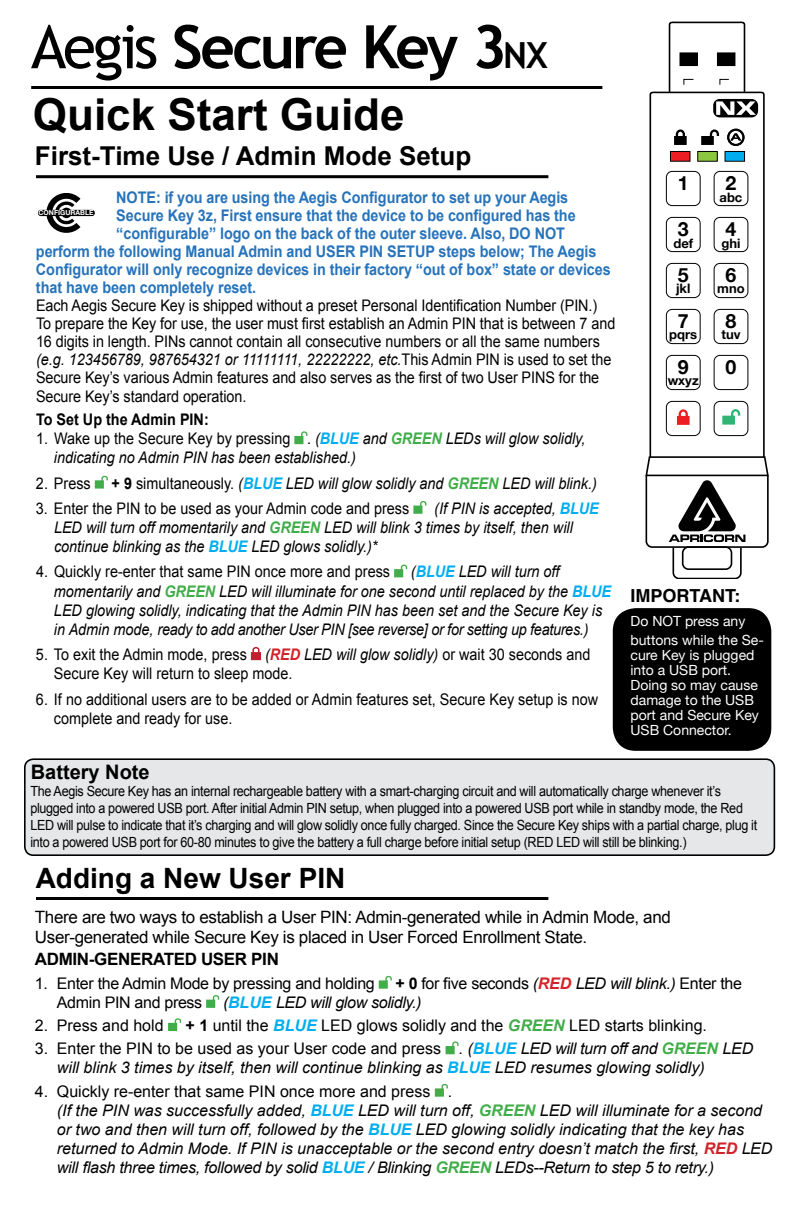
<style>
.page{position:relative;width:792px;height:1224px;background:#fff}
.page>*{position:absolute;margin:0;border:0;box-sizing:border-box;transform-origin:0 0}
.t1{font:700 60px "Trebuchet MS";letter-spacing:-.06em;color:#000}
.t2{font:700 44px "Arial";color:#000}
.t3{font:700 28px "Arial";color:#000}
.t4{font:700 26px "Arial";color:#000}
.t5{font:700 20px "Arial";color:#000}
.t6{font:700 19.6px "Helvetica Neue";color:#000}
.t7{font:700 18px "Helvetica";color:#000}
.t8{font:17px/20.4px "Arial";letter-spacing:-.02em;color:#000}
.t9{font:700 17px "Arial";letter-spacing:-.02em;color:#000}
.t10{font:16px/18.2px "Arial";color:#000;scale:.9 1}
.t11{font:italic 16px/19.2px "Arial";color:#000;scale:.9 1}
.t12{font:italic 16px/19.2px "Arial";color:#000}
.t13{font:700 16px "Arial";letter-spacing:-.005em;color:#2773ba;scale:.9 1}
.t14{font:16px "Arial";letter-spacing:-.02em;color:#000}
.t15{font:16px "Arial";color:#000}
.t16{font:italic 16px "Arial";letter-spacing:-.02em;color:#000}
.t17{font:700 16px "Arial";color:#000;scale:.9 1}
.t18{font:14px/17px "Arial";letter-spacing:-.025em;color:#000;scale:.9 1}
.t19{font:14px/15px "Helvetica Neue";color:#fff}
.t20{font:700 13px "Helvetica Neue";color:#000}
.t21{font:700 6.8px "Helvetica Neue";color:#fff}
.s1{font-weight:400}
.s2{font-size:36px}
.s3{font-style:italic}
.s4{font-style:normal}
.s5{font-weight:700;color:#00aeef}
.s6{font-weight:700;color:#41ad49}
.s7{font-weight:700;font-style:normal}
.s8{font-weight:700;font-style:italic;color:#d2232a}
.s9{font-weight:700}
.s10{font-weight:700;font-style:italic;color:#00aeef}
.s11{font-weight:700;font-style:italic;color:#41ad49}
.s12{font-weight:700;color:#d2232a}
</style>
<div class="page">
<div style="left:25px;top:759px;width:749px;height:96px;background:#e6e7e8;border-radius:9px"></div>
<div style="left:24px;top:758px;width:751px;height:98px;border:2px solid #000;border-radius:9px"></div>
<div style="left:614px;top:609px;width:156px;height:141px;background:#000;border-radius:22px"></div>
<div style="left:613px;top:608px;width:158px;height:143px;border:2px solid #000;border-radius:22px"></div>
<svg style="left:379px;top:975px;width:13px;height:14px"></svg>
<svg style="left:206px;top:995px;width:13px;height:13px"></svg>
<svg style="left:168px;top:1018px;width:13px;height:13px"></svg>
<svg style="left:446px;top:1041px;width:13px;height:13px"></svg>
<svg style="left:435px;top:1083px;width:13px;height:14px"></svg>
<svg style="left:294px;top:431px;width:13px;height:13px"></svg>
<svg style="left:95px;top:475px;width:13px;height:14px"></svg>
<svg style="left:413px;top:501px;width:13px;height:13px"></svg>
<svg style="left:394px;top:564px;width:13px;height:13px"></svg>
<svg style="left:251px;top:647px;width:10px;height:13px"></svg>
<div style="left:38px;top:210px;width:57px;height:6px;background:#000;border-radius:3px"></div>
<svg style="left:44px;top:193px;width:36px;height:40px"></svg>
<div style="left:61px;top:208px;width:11px;height:10px;background:#000;border-radius:50%"></div>
<hr style="left:31px;top:86px;width:571px;height:3px;background:#000">
<hr style="left:36px;top:175px;width:512px;height:3px;background:#000">
<hr style="left:36px;top:897px;width:512px;height:3px;background:#000">
<svg style="left:645px;top:456px;width:124px;height:123px"></svg>
<svg style="left:649px;top:91px;width:117px;height:368px"></svg>
<svg style="left:668px;top:21px;width:78px;height:72px"></svg>
<svg style="left:713px;top:99px;width:45px;height:18px"></svg>
<h1 class="t1" style="left:31px;top:9px;width:518px"><span class="s1">Aegis</span> Secure Key 3<span class="s2">NX</span></h1>
<h2 class="t2" style="left:33px;top:85px;width:373px">Quick Start Guide</h2>
<h3 class="t4" style="left:35px;top:139px;width:438px">First-Time Use / Admin Mode Setup</h3>
<p class="t13" style="left:116px;top:186px;width:504px">NOTE: if you are using the Aegis Configurator to set up your Aegis</p>
<p class="t13" style="left:116px;top:204px;width:512px">Secure Key 3z, First ensure that the device to be configured has the</p>
<p class="t13" style="left:116px;top:222px;width:500px">“configurable” logo on the back of the outer sleeve. Also, DO NOT</p>
<p class="t13" style="left:36px;top:240px;width:624px">perform the following Manual Admin and USER PIN SETUP steps below; The Aegis</p>
<p class="t13" style="left:36px;top:258px;width:640px">Configurator will only recognize devices in their factory “out of box” state or devices</p>
<p class="t13" style="left:36px;top:276px;width:246px">that have been completely reset.</p>
<p class="t10" style="left:36px;top:296px;width:645px">Each Aegis Secure Key is shipped without a preset Personal Identification Number (PIN.)<br>To prepare the Key for use, the user must first establish an Admin PIN that is between 7 and 16 digits in length. PINs cannot contain all consecutive numbers or all the same numbers <span class="s3">(e.g. 123456789, 987654321 or 11111111, 22222222, etc.</span>This Admin PIN is used to set the Secure Key’s various Admin features and also serves as the first of two User PINS for the Secure Key’s standard operation.</p>
<p class="t17" style="left:36px;top:409px;width:194px">To Set Up the Admin PIN:</p>
<p class="t11" style="left:54px;top:429px;width:592px;text-indent:-18px"><span class="s4">1. Wake up the Secure Key by pressing .</span> (<span class="s5">BLUE</span> and <span class="s6">GREEN</span> LEDs will glow solidly, indicating no Admin PIN has been established.)</p>
<p class="t10" style="left:36px;top:474px;width:62px">2. Press</p>
<p class="t11" style="left:112px;top:474px;width:541px"><span class="s7">+ 9</span> <span class="s4">simultaneously.</span> (<span class="s5">BLUE</span> LED will glow solidly and <span class="s6">GREEN</span> LED will blink.)</p>
<p class="t10" style="left:36px;top:499px;width:416px">3. Enter the PIN to be used as your Admin code and press</p>
<p class="t21" style="left:38px;top:209px;width:57px">CONFIGURABLE</p>
<p class="t11" style="left:54px;top:499px;width:607px;text-indent:380px">(If PIN is accepted, <span class="s5">BLUE<br></span>LED will turn off momentarily and <span class="s6">GREEN</span> LED will blink 3 times by itself, then will continue blinking as the <span class="s5">BLUE</span> LED glows solidly.)*</p>
<p class="t10" style="left:36px;top:563px;width:395px">4. Quickly re-enter that same PIN once more and press</p>
<p class="t11" style="left:54px;top:562px;width:621px;text-indent:357px">(<span class="s5">BLUE</span> LED will turn off momentarily and <span class="s6">GREEN</span> LED will illuminate for one second until replaced by the <span class="s5">BLUE </span>LED glowing solidly, indicating that the Admin PIN has been set and the Secure Key is in Admin mode, ready to add another User PIN [see reverse] or for setting up features.)</p>
<p class="t10" style="left:54px;top:645px;width:598px;line-height:19.2px;text-indent:-18px">5. To exit the Admin mode, press <span class="s3">(</span><span class="s8">RED</span> <span class="s3">LED will glow solidly)</span> or wait 30 seconds and<br>Secure Key will return to sleep mode.</p>
<p class="t10" style="left:54px;top:690px;width:606px;line-height:19.2px;text-indent:-18px">6. If no additional users are to be added or Admin features set, Secure Key setup is now complete and ready for use.</p>
<p class="t6" style="left:678px;top:168px;width:12px">1</p>
<p class="t6" style="left:678px;top:214px;width:12px">3</p>
<p class="t20" style="left:673px;top:233px;width:21px">def</p>
<p class="t6" style="left:678px;top:260px;width:12px">5</p>
<p class="t20" style="left:676px;top:279px;width:16px">jkl</p>
<p class="t6" style="left:678px;top:305px;width:12px">7</p>
<p class="t20" style="left:669px;top:324px;width:29px">pqrs</p>
<p class="t6" style="left:678px;top:351px;width:12px">9</p>
<p class="t20" style="left:668px;top:370px;width:33px">wxyz</p>
<p class="t6" style="left:726px;top:168px;width:12px">2</p>
<p class="t20" style="left:720px;top:187px;width:24px">abc</p>
<p class="t6" style="left:726px;top:214px;width:12px">4</p>
<p class="t20" style="left:721px;top:233px;width:21px">ghi</p>
<p class="t6" style="left:726px;top:260px;width:12px">6</p>
<p class="t20" style="left:717px;top:279px;width:29px">mno</p>
<p class="t6" style="left:726px;top:305px;width:12px">8</p>
<p class="t20" style="left:721px;top:324px;width:21px">tuv</p>
<p class="t6" style="left:726px;top:351px;width:12px">0</p>
<p class="t7" style="left:631px;top:581px;width:111px">IMPORTANT:</p>
<p class="t19" style="left:631px;top:613px;width:135px;line-height:19px">Do NOT press any buttons while the Se-</p>
<p class="t19" style="left:631px;top:649px;width:130px">cure Key is plugged into a USB port.<br>Doing so may cause damage to the USB port and Secure Key<br>USB Connector.</p>
<p class="t5" style="left:31px;top:758px;width:120px">Battery Note</p>
<p class="t18" style="left:30px;top:783px;width:809px">The Aegis Secure Key has an internal rechargeable battery with a smart-charging circuit and will automatically charge whenever it’s plugged into a powered USB port. After initial Admin PIN setup, when plugged into a powered USB port while in standby mode, the Red LED will pulse to indicate that it’s charging and will glow solidly once fully charged. Since the Secure Key ships with a partial charge, plug it into a powered USB port for 60-80 minutes to give the battery a full charge before initial setup (RED LED will still be blinking.)</p>
<h3 class="t3" style="left:36px;top:860px;width:311px">Adding a New User PIN</h3>
<p class="t8" style="left:35px;top:907px;width:637px">There are two ways to establish a User PIN: Admin-generated while in Admin Mode, and<br>User-generated while Secure Key is placed in User Forced Enrollment State.</p>
<p class="t9" style="left:35px;top:948px;width:246px">ADMIN-GENERATED USER PIN</p>
<p class="t14" style="left:35px;top:973px;width:341px">1. Enter the Admin Mode by pressing and holding</p>
<p class="t14" style="left:396px;top:973px;width:348px"><span class="s9">+ 0</span> for five seconds <span class="s3">(</span><span class="s8">RED</span> <span class="s3">LED will blink.)</span> Enter the</p>
<p class="t14" style="left:57px;top:992px;width:147px">Admin PIN and press</p>
<p class="t16" style="left:223px;top:992px;width:200px">(<span class="s5">BLUE</span> LED will glow solidly.)</p>
<p class="t15" style="left:35px;top:1015px;width:130px">2. Press and hold</p>
<p class="t15" style="left:186px;top:1015px;width:523px"><span class="s9">+ 1</span> until the <span class="s10">BLUE</span> LED glows solidly and the <span class="s11">GREEN</span> LED starts blinking.</p>
<p class="t12" style="left:57px;top:1039px;width:698px;text-indent:-22px"><span class="s4">3. Enter the PIN to be used as your User code and press .</span> (<span class="s5">BLUE</span> LED will turn off and <span class="s6">GREEN</span> LED will blink 3 times by itself, then will continue blinking as <span class="s5">BLUE</span> LED resumes glowing solidly)</p>
<p class="t12" style="left:57px;top:1082px;width:717px;text-indent:-22px"><span class="s4">4. Quickly re-enter that same PIN once more and press .<br></span>(If the PIN was successfully added, <span class="s5">BLUE</span> LED will turn off, <span class="s6">GREEN</span> LED will illuminate for a second or two and then will turn off, followed by the <span class="s5">BLUE</span> LED glowing solidly indicating that the key has returned to Admin Mode. If PIN is unacceptable or the second entry doesn’t match the first, <span class="s12">RED</span> LED will flash three times, followed by solid <span class="s5">BLUE</span> / Blinking <span class="s6">GREEN</span> LEDs--Return to step 5 to retry.)</p>
</div>
